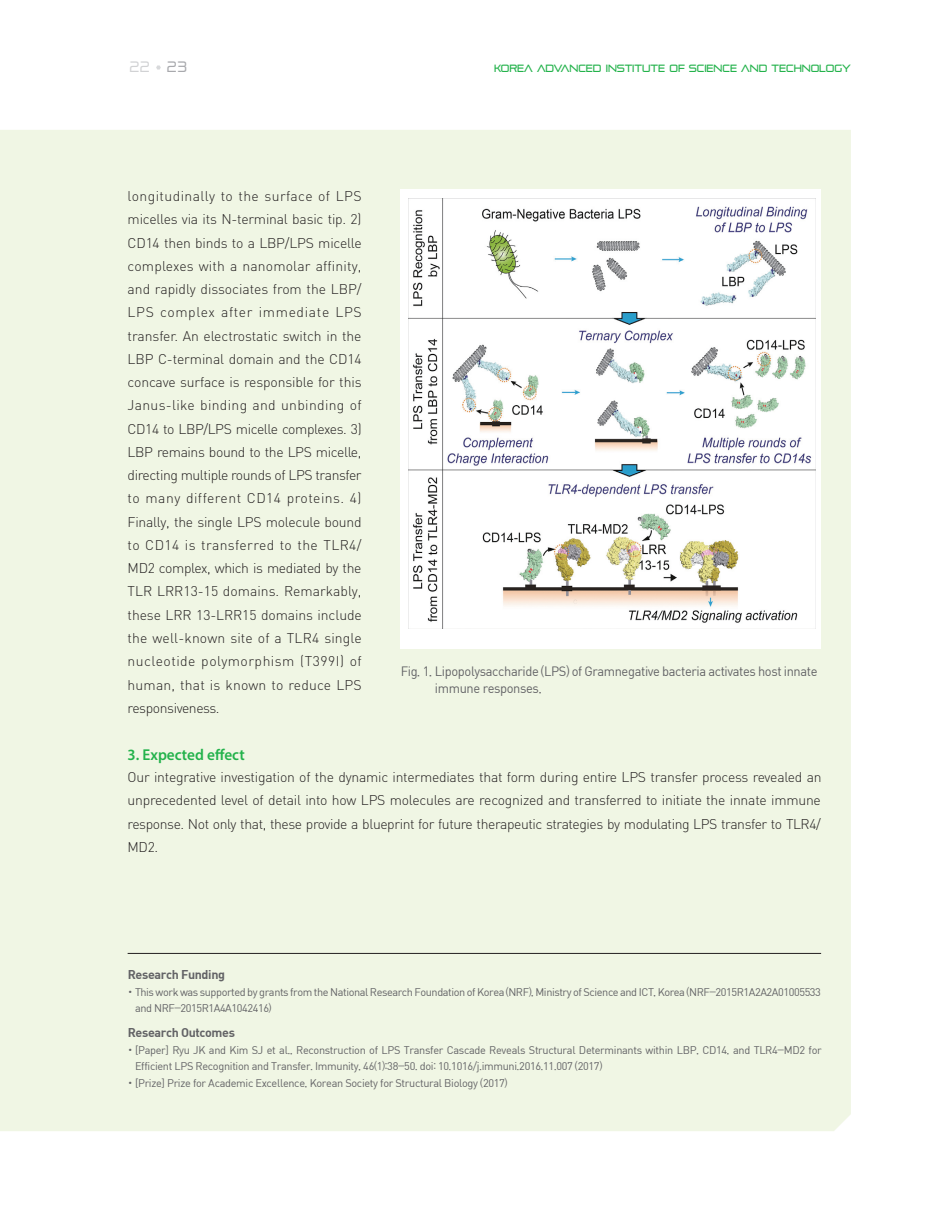
<style>
.page{position:relative;width:936px;height:1212px;background:#fff}
.page>*{position:absolute;margin:0;border:0;box-sizing:border-box;transform-origin:0 0}
.t1{font:600 15.75px "Myriad Pro";color:#23b24b}
.t2{font:15px "Pirulen Bk";color:#d1d2d4;scale:.81 1}
.t3{font:300 13.95px/23.2px "DIN";letter-spacing:-.03em;color:#231f20;text-align:justify}
.t4{font:13.2px/16.5px "Dinreg";letter-spacing:-.03em;color:#636366}
.t5{font:12.45px "Dinbol";letter-spacing:-.03em;color:#636366}
.t6{font:10.95px/16.5px "Dinreg";letter-spacing:-.03em;color:#636366}
.t7{font:10.5px "Pirulen Rg";color:#23b24b;scale:.8 1}
.s1{color:#a8a9ad}
.s2{font-family:"YDVYGO Std 12";font-size:12.75px}
.s3{font-family:"YDVYGO Std 12";font-size:10.5px}
</style>
<div class="page">
<svg style="left:156px;top:65px;width:5px;height:5px"></svg>
<div style="left:0;top:130px;width:850px;height:1001px;background:#f0f6e4"></div>
<hr style="left:128px;top:953px;width:693px;height:1px;background:#231f20">
<div style="left:400px;top:189px;width:421px;height:460px;background:#fff"></div>
<img style="left:408px;top:198px;width:407px;height:430px">
<p class="t2" style="left:129px;top:58px;width:73px">22 <span class="s1">23</span></p>
<p class="t7" style="left:494px;top:62px;width:447px">KOREA ADVANCED INSTITUTE OF SCIENCE AND TECHNOLOGY</p>
<p class="t3" style="left:128px;top:184px;width:236px">longitudinally to the surface of LPS micelles via its N-terminal basic tip. 2)<br>CD14 then binds to a LBP/LPS micelle complexes with a nanomolar affinity, and rapidly dissociates from the LBP/ LPS complex after immediate LPS transfer. An electrostatic switch in the LBP C-terminal domain and the CD14 concave surface is responsible for this Janus-like binding and unbinding of CD14 to LBP/LPS micelle complexes. 3)<br>LBP remains bound to the LPS micelle, directing multiple rounds of LPS transfer to many different CD14 proteins. 4)<br>Finally, the single LPS molecule bound to CD14 is transferred to the TLR4/ MD2 complex, which is mediated by the TLR LRR13-15 domains. Remarkably, these LRR 13-LRR15 domains include the well-known site of a TLR4 single nucleotide polymorphism (T399I) of human, that is known to reduce LPS responsiveness.</p>
<p class="t1" style="left:128px;top:745px;width:118px">3. Expected effect</p>
<p class="t3" style="left:128px;top:765px;width:695px">Our integrative investigation of the dynamic intermediates that form during entire LPS transfer process revealed an unprecedented level of detail into how LPS molecules are recognized and transferred to initiate the innate immune response. Not only that, these provide a blueprint for future therapeutic strategies by modulating LPS transfer to TLR4/ MD2.</p>
<p class="t4" style="left:435px;top:663px;width:384px;text-indent:-34px">Fig<span class="s2">.</span> 1<span class="s2">.</span> Lipopolysaccharide <span class="s2">(</span>LPS<span class="s2">)</span> of Gramnegative bacteria activates host innate immune responses<span class="s2">.</span></p>
<p class="t5" style="left:128px;top:967px;width:99px">Research Funding</p>
<p class="t6" style="left:135px;top:983px;width:687px;text-indent:-10px"><span class="s3">•</span> This work was supported by grants from the National Research Foundation of Korea <span class="s3">(</span>NRF<span class="s3">),</span> Ministry of Science and ICT<span class="s3">,</span> Korea <span class="s3">(</span>NRF<span class="s3">-</span>2015R1A2A2A01005533 and NRF<span class="s3">-</span>2015R1A4A1042416<span class="s3">)</span></p>
<p class="t5" style="left:128px;top:1025px;width:109px">Research Outcomes</p>
<p class="t6" style="left:135px;top:1041px;width:688px;text-indent:-9px"><span class="s3">•</span> [Paper] Ryu JK and Kim SJ et al<span class="s3">.,</span> Reconstruction of LPS Transfer Cascade Reveals Structural Determinants within LBP<span class="s3">,</span> CD14<span class="s3">,</span> and TLR4<span class="s3">-</span>MD2 for<br>Efficient LPS Recognition and Transfer<span class="s3">.</span> Immunity<span class="s3">,</span> 46<span class="s3">(</span>1<span class="s3">):</span>38<span class="s3">-</span>50<span class="s3">.</span> doi<span class="s3">:</span> 10<span class="s3">.</span>1016<span class="s3">/</span>j<span class="s3">.</span>immuni<span class="s3">.</span>2016<span class="s3">.</span>11<span class="s3">.</span>007 <span class="s3">(</span>2017<span class="s3">)</span></p>
<p class="t6" style="left:126px;top:1074px;width:383px"><span class="s3">•</span> [Prize] Prize for Academic Excellence<span class="s3">,</span> Korean Society for Structural Biology <span class="s3">(</span>2017<span class="s3">)</span></p>
</div>
